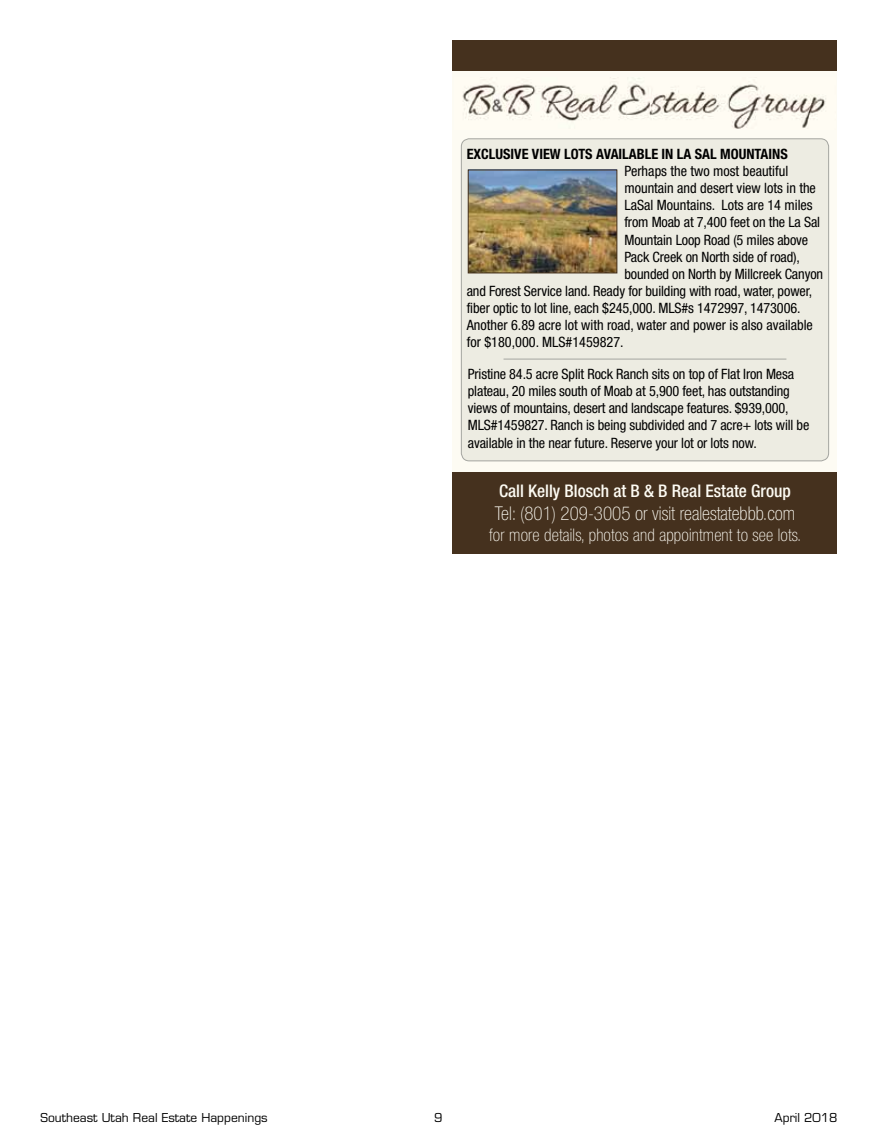
<style>
.page{position:relative;width:878px;height:1148px;background:#fff}
.page>*{position:absolute;margin:0;border:0;box-sizing:border-box;transform-origin:0 0}
.t1{font:100 condensed 19.05px "Helvetica Neue";color:#fdfbf3}
.t2{font:100 condensed 17.4px "Helvetica Neue";letter-spacing:.01em;color:#fdfbf3}
.t3{font:500 condensed 17.4px "Helvetica Neue";color:#fdfbf3}
.t4{font:condensed 14.25px/17.1px "Helvetica Neue";letter-spacing:-.01em;color:#000}
.t5{font:700 condensed 14.25px "Helvetica Neue";color:#000}
.t6{font:12px "Eurostile";color:#000}
</style>
<div class="page">
<div style="left:452px;top:471px;width:385px;height:83px;background:#45311e"></div>
<div style="left:452px;top:40px;width:385px;height:431px;background:#fdfbf3"></div>
<div style="left:461px;top:139px;width:367px;height:322px;background:#edece2;border-radius:8px"></div>
<div style="left:461px;top:139px;width:367px;height:322px;border:1px solid #a4a5a0;border-radius:8px"></div>
<img style="left:462px;top:78px;width:364px;height:51px">
<img style="left:470px;top:172px;width:145px;height:99px">
<div style="left:468px;top:170px;width:149px;height:103px;border:1px solid #45311e"></div>
<div style="left:452px;top:40px;width:385px;height:31px;background:#45311e"></div>
<hr style="left:503px;top:359px;width:283px;height:1px;background:#a4a5a0">
<p class="t5" style="left:466px;top:145px;width:322px">EXCLUSIVE VIEW LOTS AVAILABLE IN LA SAL MOUNTAINS</p>
<p class="t4" style="left:624px;top:162px;width:165px">Perhaps the two most beautiful</p>
<p class="t4" style="left:624px;top:180px;width:193px">mountain and desert view lots in the</p>
<p class="t4" style="left:624px;top:197px;width:190px">LaSal Mountains. Lots are 14 miles</p>
<p class="t4" style="left:624px;top:214px;width:197px">from Moab at 7,400 feet on the La Sal</p>
<p class="t4" style="left:624px;top:231px;width:185px">Mountain Loop Road (5 miles above</p>
<p class="t4" style="left:624px;top:248px;width:177px">Pack Creek on North side of road),</p>
<p class="t4" style="left:624px;top:265px;width:200px">bounded on North by Millcreek Canyon</p>
<p class="t4" style="left:466px;top:282px;width:347px">and Forest Service land. Ready for building with road, water, power,</p>
<p class="t4" style="left:466px;top:299px;width:335px">fiber optic to lot line, each $245,000. MLS#s 1472997, 1473006.</p>
<p class="t4" style="left:466px;top:316px;width:348px">Another 6.89 acre lot with road, water and power is also available</p>
<p class="t4" style="left:466px;top:333px;width:158px">for $180,000. MLS#1459827.</p>
<p class="t4" style="left:468px;top:365px;width:343px">Pristine 84.5 acre Split Rock Ranch sits on top of Flat Iron Mesa plateau, 20 miles south of Moab at 5,900 feet, has outstanding views of mountains, desert and landscape features. $939,000, MLS#1459827. Ranch is being subdivided and 7 acre+ lots will be available in the near future. Reserve your lot or lots now.</p>
<p class="t3" style="left:499px;top:481px;width:293px">Call Kelly Blosch at B &amp; B Real Estate Group</p>
<h1 class="t1" style="left:494px;top:503px;width:302px">Tel: (801) 209-3005 or visit realestatebbb.com</h1>
<p class="t2" style="left:489px;top:525px;width:314px">for more details, photos and appointment to see lots.</p>
<p class="t6" style="left:41px;top:1110px;width:228px">Southeast Utah Real Estate Happenings</p>
<p class="t6" style="left:434px;top:1110px;width:10px">9</p>
<p class="t6" style="left:774px;top:1110px;width:64px">April 2018</p>
</div>
